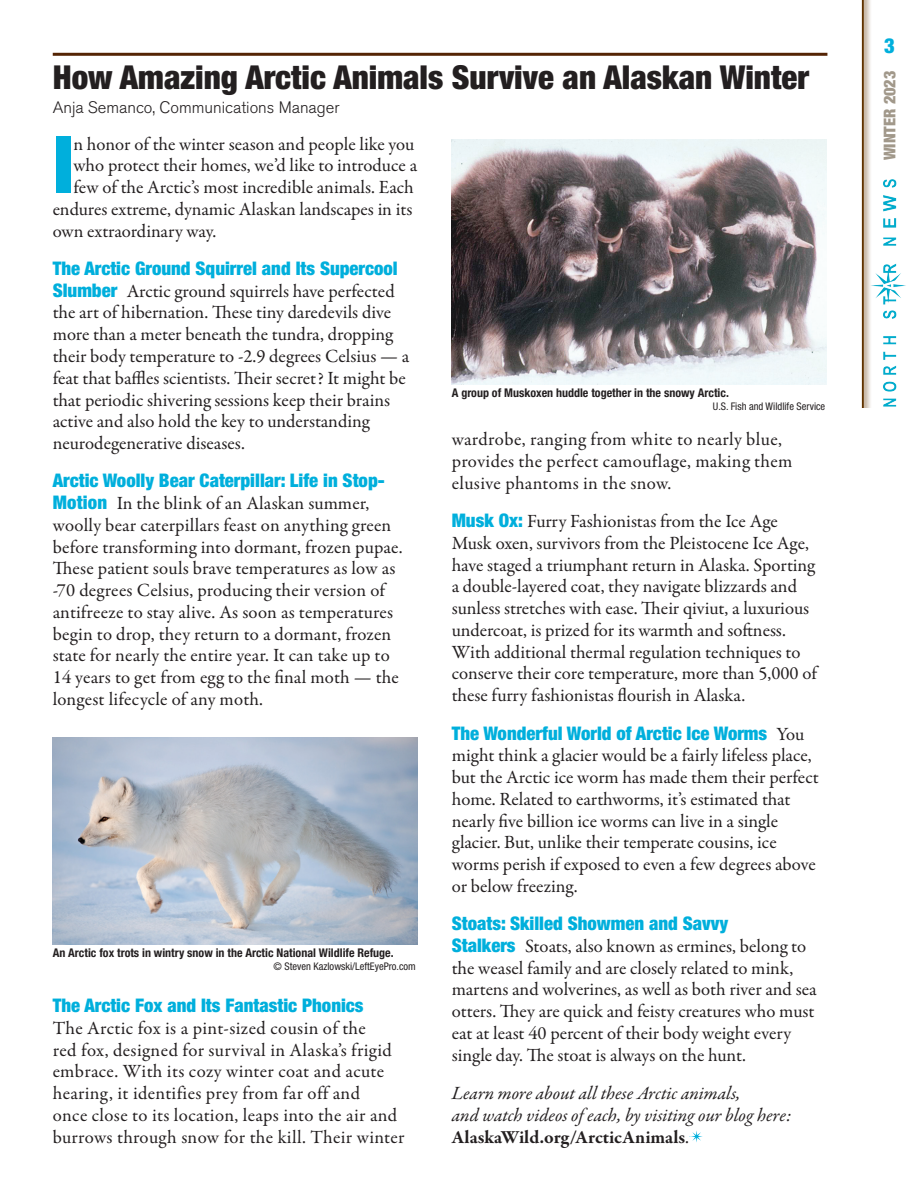
<style>
.page{position:relative;width:917px;height:1188px;background:#fff}
.page>*{position:absolute;margin:0;border:0;box-sizing:border-box;transform-origin:0 0}
.t1{font:900 condensed 79.65px "Helvetica Neue";color:#00afdc}
.t2{font:900 condensed 33px "Helvetica Neue";color:#231f20}
.t3{font:900 condensed 20.7px "Helvetica Neue";color:#00afdc}
.t4{font:18.75px/21.8px "Garamond Premr Pro";color:#231f20}
.t5{font:18.75px/21.8px "Garamond Premr Pro";letter-spacing:.02em;color:#231f20}
.t6{font:900 condensed 18.75px "Helvetica Neue";color:#00afdc}
.t7{font:italic 18.75px/21.8px "Garamond Premr Pro";color:#231f20}
.t8{font:300 16.5px "Akzidenz Grotesk BQ";color:#231f20}
.t9{font:900 condensed 16.2px "Helvetica Neue";color:#a1988a}
.t10{font:700 condensed 12px "Helvetica Neue";color:#231f20}
.t11{font:condensed 10.5px "Helvetica Neue";color:#231f20}
.s1{font-family:"Helvetica Neue";font-weight:900;font-stretch:condensed;color:#00afdc}
.s2{font-family:"Garamond Premr Pro";font-weight:400;font-stretch:normal;color:#231f20}
.s3{font-weight:700;font-style:normal}
.s4{font-style:normal}
</style>
<div class="page">
<img style="left:861px;top:0;width:10px;height:408px">
<img style="left:870px;top:179px;width:36px;height:228px">
<hr style="left:53px;top:53px;width:774px;height:3px;background:#542404">
<svg style="left:689px;top:1130px;width:14px;height:12px"></svg>
<img style="left:53px;top:737px;width:364px;height:207px">
<img style="left:451px;top:140px;width:375px;height:244px">
<h2 class="t2" style="left:53px;top:57px;width:758px">How Amazing Arctic Animals Survive an Alaskan Winter</h2>
<p class="t8" style="left:53px;top:98px;width:288px">Anja Semanco, Communications Manager</p>
<h1 class="t1" style="left:53px;top:116px;width:22px">I</h1>
<p class="t4" style="left:73px;top:133px;width:343px">n honor of the winter season and people like you</p>
<p class="t4" style="left:73px;top:155px;width:345px">who protect their homes, we’d like to introduce a</p>
<p class="t4" style="left:73px;top:177px;width:342px">few of the Arctic’s most incredible animals. Each</p>
<p class="t4" style="left:53px;top:198px;width:361px">endures extreme, dynamic Alaskan landscapes in its</p>
<p class="t4" style="left:53px;top:220px;width:165px">own extraordinary way.</p>
<p class="t6" style="left:53px;top:257px;width:347px">The Arctic Ground Squirrel and Its Supercool</p>
<p class="t4" style="left:53px;top:280px;width:358px"><span class="s1">Slumber</span> Arctic ground squirrels have perfected the art of hibernation. These tiny daredevils dive more than a meter beneath the tundra, dropping their body temperature to -2.9 degrees Celsius — a feat that baffles scientists. Their secret? It might be that periodic shivering sessions keep their brains active and also hold the key to understanding neurodegenerative diseases.</p>
<p class="t6" style="left:53px;top:469px;width:333px">Arctic Woolly Bear Caterpillar: Life in Stop-</p>
<p class="t4" style="left:53px;top:492px;width:351px"><span class="s1">Motion</span> In the blink of an Alaskan summer, woolly bear caterpillars feast on anything green before transforming into dormant, frozen pupae.<br>These patient souls brave temperatures as low as -70 degrees Celsius, producing their version of antifreeze to stay alive. As soon as temperatures begin to drop, they return to a dormant, frozen state for nearly the entire year. It can take up to 14 years to get from egg to the final moth — the longest lifecycle of any moth.</p>
<p class="t10" style="left:452px;top:385px;width:279px">A group of Muskoxen huddle together in the snowy Arctic.</p>
<p class="t11" style="left:713px;top:400px;width:114px">U.S. Fish and Wildlife Service</p>
<p class="t4" style="left:452px;top:429px;width:342px">wardrobe, ranging from white to nearly blue, provides the perfect camouflage, making them elusive phantoms in the snow.</p>
<p class="t4" style="left:452px;top:510px;width:367px"><span class="s1">Musk Ox:</span> Furry Fashionistas from the Ice Age Musk oxen, survivors from the Pleistocene Ice Age, have staged a triumphant return in Alaska. Sporting a double-layered coat, they navigate blizzards and sunless stretches with ease. Their qiviut, a luxurious undercoat, is prized for its warmth and softness.<br>With additional thermal regulation techniques to conserve their core temperature, more than 5,000 of these furry fashionistas flourish in Alaska.</p>
<p class="t6" style="left:452px;top:721px;width:354px">The Wonderful World of Arctic Ice Worms <span class="s2">You</span></p>
<p class="t4" style="left:452px;top:744px;width:369px">might think a glacier would be a fairly lifeless place, but the Arctic ice worm has made them their perfect home. Related to earthworms, it’s estimated that nearly five billion ice worms can live in a single glacier. But, unlike their temperate cousins, ice worms perish if exposed to even a few degrees above or below freezing.</p>
<p class="t6" style="left:452px;top:911px;width:278px">Stoats: Skilled Showmen and Savvy</p>
<p class="t4" style="left:452px;top:935px;width:366px"><span class="s1">Stalkers</span> Stoats, also known as ermines, belong to the weasel family and are closely related to mink, martens and wolverines, as well as both river and sea otters. They are quick and feisty creatures who must eat at least 40 percent of their body weight every single day. The stoat is always on the hunt.</p>
<p class="t7" style="left:452px;top:1082px;width:341px">Learn more about all these Arctic animals,<br>and watch videos of each, by visiting our blog here:<br><span class="s3">AlaskaWild.org/ArcticAnimals</span><span class="s4">.</span></p>
<p class="t10" style="left:53px;top:945px;width:342px">An Arctic fox trots in wintry snow in the Arctic National Wildlife Refuge.</p>
<p class="t11" style="left:274px;top:960px;width:144px">© Steven Kazlowski/LeftEyePro.com</p>
<p class="t6" style="left:53px;top:993px;width:312px">The Arctic Fox and Its Fantastic Phonics</p>
<p class="t5" style="left:53px;top:1017px;width:353px">The Arctic fox is a pint-sized cousin of the<br>red fox, designed for survival in Alaska’s frigid embrace. With its cozy winter coat and acute hearing, it identifies prey from far off and<br>once close to its location, leaps into the air and burrows through snow for the kill. Their winter</p>
<p class="t3" style="left:884px;top:33px;width:12px">3</p>
<p class="t9" style="left:880px;top:160px;width:91px;rotate:-90deg">WINTER 2023</p>
</div>
